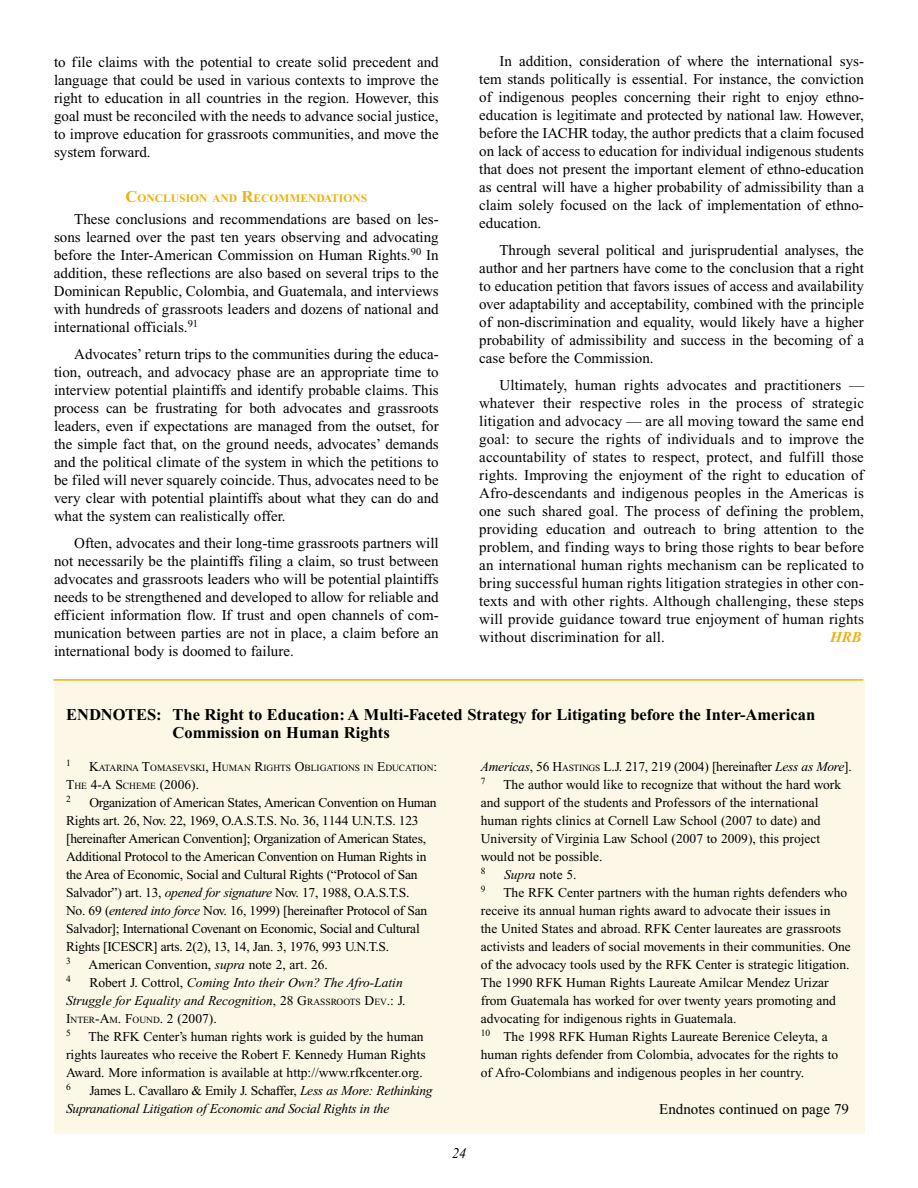
<style>
.page{position:relative;width:918px;height:1188px;background:#fff}
.page>*{position:absolute;margin:0;border:0;box-sizing:border-box;transform-origin:0 0}
.t1{font:700 16.5px/18px "Times New Roman";color:#000}
.t2{font:15px/18px "Times New Roman";color:#000;text-align:justify}
.t3{font:italic 700 15px "Times New Roman";color:#eeb111}
.t4{font:italic 15px "Times New Roman";color:#000;scale:.95 1}
.t5{font:13.5px/18px "Times New Roman";color:#000}
.t6{font:13.5px/18px "Times New Roman";letter-spacing:-.02em;color:#000}
.t7{font:italic 13.5px/18px "Times New Roman";letter-spacing:-.01em;color:#000}
.t8{font:13.5px "Times New Roman";letter-spacing:-.02em;color:#000}
.t9{font:700 11.55px "Times New Roman";color:#eeb111}
.t10{font:9.45px/18px "Times New Roman";color:#000}
.t11{font:9.45px "Times New Roman";color:#000}
.s1{font-size:16.5px}
.s2{font-size:13.5px}
.s3{font-style:italic}
.s4{font-style:normal}
.s5{font-style:normal;font-size:9.45px}
.s6{font-size:9.45px}
.s7{font-style:inherit}
</style>
<div class="page">
<div style="left:54px;top:681px;width:811px;height:453px;background:#fdf7e7"></div>
<hr style="left:53px;top:679px;width:810px;height:2px;background:#eeb111">
<p class="t2" style="left:54px;top:53px;width:386px">to file claims with the potential to create solid precedent and language that could be used in various contexts to improve the right to education in all countries in the region. However, this goal must be reconciled with the needs to advance social justice, to improve education for grassroots communities, and move the system forward.</p>
<p class="t9" style="left:126px;top:191px;width:243px"><span class="s1">C</span>ONCLUSION AND <span class="s1">R</span>ECOMMENDATIONS</p>
<p class="t2" style="left:54px;top:210px;width:386px;text-indent:20px">These conclusions and recommendations are based on les&shy;sons learned over the past ten years observing and advocating before the Inter-American Commission on Human Rights.<sup>90</sup> In addition, these reflections are also based on several trips to the Dominican Republic, Colombia, and Guatemala, and interviews with hundreds of grassroots leaders and dozens of national and international officials.<sup>91</sup></p>
<p class="t2" style="left:54px;top:345px;width:386px;text-indent:20px">Advocates’ return trips to the communities during the educa&shy;tion, outreach, and advocacy phase are an appropriate time to interview potential plaintiffs and identify probable claims. This process can be frustrating for both advocates and grassroots leaders, even if expectations are managed from the outset, for the simple fact that, on the ground needs, advocates’ demands and the political climate of the system in which the petitions to be filed will never squarely coincide. Thus, advocates need to be very clear with potential plaintiffs about what they can do and what the system can realistically offer.</p>
<p class="t2" style="left:54px;top:534px;width:386px;text-indent:20px">Often, advocates and their long-time grassroots partners will not necessarily be the plaintiffs filing a claim, so trust between advocates and grassroots leaders who will be potential plaintiffs needs to be strengthened and developed to allow for reliable and efficient information flow. If trust and open channels of com&shy;munication between parties are not in place, a claim before an international body is doomed to failure.</p>
<p class="t2" style="left:479px;top:52px;width:386px;text-indent:20px">In addition, consideration of where the international sys&shy;tem stands politically is essential. For instance, the conviction of indigenous peoples concerning their right to enjoy ethno&shy;education is legitimate and protected by national law. However, before the IACHR today, the author predicts that a claim focused on lack of access to education for individual indigenous students that does not present the important element of ethno-education as central will have a higher probability of admissibility than a claim solely focused on the lack of implementation of ethno&shy;education.</p>
<p class="t2" style="left:479px;top:241px;width:386px;text-indent:20px">Through several political and jurisprudential analyses, the author and her partners have come to the conclusion that a right to education petition that favors issues of access and availability over adaptability and acceptability, combined with the principle of non-discrimination and equality, would likely have a higher probability of admissibility and success in the becoming of a case before the Commission.</p>
<p class="t2" style="left:479px;top:376px;width:386px;text-indent:20px">Ultimately, human rights advocates and practitioners — whatever their respective roles in the process of strategic litigation and advocacy — are all moving toward the same end goal: to secure the rights of individuals and to improve the accountability of states to respect, protect, and fulfill those rights. Improving the enjoyment of the right to education of Afro-descendants and indigenous peoples in the Americas is one such shared goal. The process of defining the problem, providing education and outreach to bring attention to the problem, and finding ways to bring those rights to bear before an international human rights mechanism can be replicated to bring successful human rights litigation strategies in other con&shy;texts and with other rights. Although challenging, these steps will provide guidance toward true enjoyment of human rights without discrimination for all.</p>
<p class="t3" style="left:830px;top:629px;width:33px">HRB</p>
<p class="t1" style="left:173px;top:706px;width:644px;text-indent:-106px">Endnote s: The Right to Education: A Multi-Faceted Strategy for Litigating before the Inter-American<br>Commission on Human Rights</p>
<p class="t11" style="left:66px;top:758px;width:6px">1</p>
<p class="t10" style="left:66px;top:759px;width:373px;text-indent:23px"><span class="s2">K</span>ATARINA <span class="s2">T</span>OMASEVSKI<span class="s2">, H</span>UMAN <span class="s2">R</span>IGHTS <span class="s2">O</span>BLIGATIONS IN <span class="s2">E</span>DUCATION<span class="s2">:<br>T</span>HE <span class="s2">4-A S</span> CHEME <span class="s2">(2006).</span></p>
<p class="t11" style="left:66px;top:794px;width:6px">2</p>
<p class="t6" style="left:66px;top:793px;width:372px;text-indent:23px">Organization of American States, American Convention on Human Rights art. 26, Nov. 22, 1969, O.A.S.T.S. No. 36, 1144 U.N.T.S. 123 [hereinafter American Convention]; Organization of American States, Additional Protocol to the American Convention on Human Rights in the Area of Economic, Social and Cultural Rights (“Protocol of San Salvador”) art. 13, <span class="s3">opened for signature</span> Nov. 17, 1988, O.A.S.T.S.<br>No. 69 (<span class="s3">entered into force</span> Nov. 16, 1999) [hereinafter Protocol of San Salvador]; International Covenant on Economic, Social and Cultural Rights [ICESCR] arts. 2(2), 13, 14, Jan. 3, 1976, 993 U.N.T.S.</p>
<p class="t11" style="left:66px;top:956px;width:6px">3</p>
<p class="t5" style="left:89px;top:955px;width:241px">American Convention, <span class="s3">supra</span> note 2, art. 26.</p>
<p class="t11" style="left:66px;top:974px;width:6px">4</p>
<p class="t7" style="left:66px;top:973px;width:338px;text-indent:23px"><span class="s4">Robert J. Cottrol,</span> Coming Into their Own? The Afro-Latin<br>Struggle for Equality and Recognition<span class="s4">, 28</span> <span class="s4">G</span><span class="s5">RASSROO</span></p>
<p class="t8" style="left:350px;top:993px;width:57px"><span class="s6">TS</span> D<span class="s6">EV</span>.: J.</p>
<p class="t8" style="left:66px;top:1011px;width:152px">I<span class="s6">NTER</span>-A<span class="s6">M</span>. F<span class="s6">OUND</span>. 2 (2007).</p>
<p class="t11" style="left:66px;top:1028px;width:6px">5</p>
<p class="t5" style="left:66px;top:1027px;width:361px;text-indent:23px">The RFK Center’s human rights work is guided by the human rights laureates who receive the Robert F. Kennedy Human Rights<br>Award. More information is available at http://www.rfkcenter.org.</p>
<p class="t11" style="left:66px;top:1082px;width:6px">6</p>
<p class="t7" style="left:66px;top:1081px;width:368px;text-indent:23px"><span class="s4">James L. Cavallaro &amp; Emily J. Schaffer,</span> Less as More: Rethinking<br>Supranational Litigation of Economic and Social Rights in the</p>
<p class="t4" style="left:452px;top:1145px;width:16px">24</p>
<p class="t8" style="left:481px;top:759px;width:372px"><span class="s3">Americas</span><span class="s7">, 56</span> H<span class="s6">ASTINGS</span> L.J. 217, 219 (2004) [<span class="s7">hereinafter</span> <span class="s3">Less as More</span><span class="s7">]</span>.</p>
<p class="t11" style="left:481px;top:776px;width:6px">7</p>
<p class="t5" style="left:481px;top:775px;width:362px;text-indent:23px">The author would like to recognize that without the hard work and support of the students and Professors of the international human rights clinics at Cornell Law School (2007 to date) and University of Virginia Law School (2007 to 2009), this project would not be possible.</p>
<p class="t11" style="left:481px;top:866px;width:6px">8</p>
<p class="t5" style="left:504px;top:865px;width:74px"><span class="s3">Supra</span> note 5.</p>
<p class="t11" style="left:481px;top:884px;width:6px">9</p>
<p class="t5" style="left:481px;top:883px;width:372px;text-indent:23px">The RFK Center partners with the human rights defenders who receive its annual human rights award to advocate their issues in<br>the United States and abroad. RFK Center laureates are grassroots activists and leaders of social movements in their communities. One of the advocacy tools used by the RFK Center is strategic litigation.<br>The 1990 RFK Human Rights Laureate Amilcar Mendez Urizar from Guatemala has worked for over twenty years promoting and advocating for indigenous rights in Guatemala.<br><sup>10</sup> The 1998 RFK Human Rights Laureate Berenice Celeyta, a human rights defender from Colombia, advocates for the rights to of Afro-Colombians and indigenous peoples in her country.</p>
<p class="t2" style="left:659px;top:1100px;width:191px">Endnotes continued on page 79</p>
</div>
